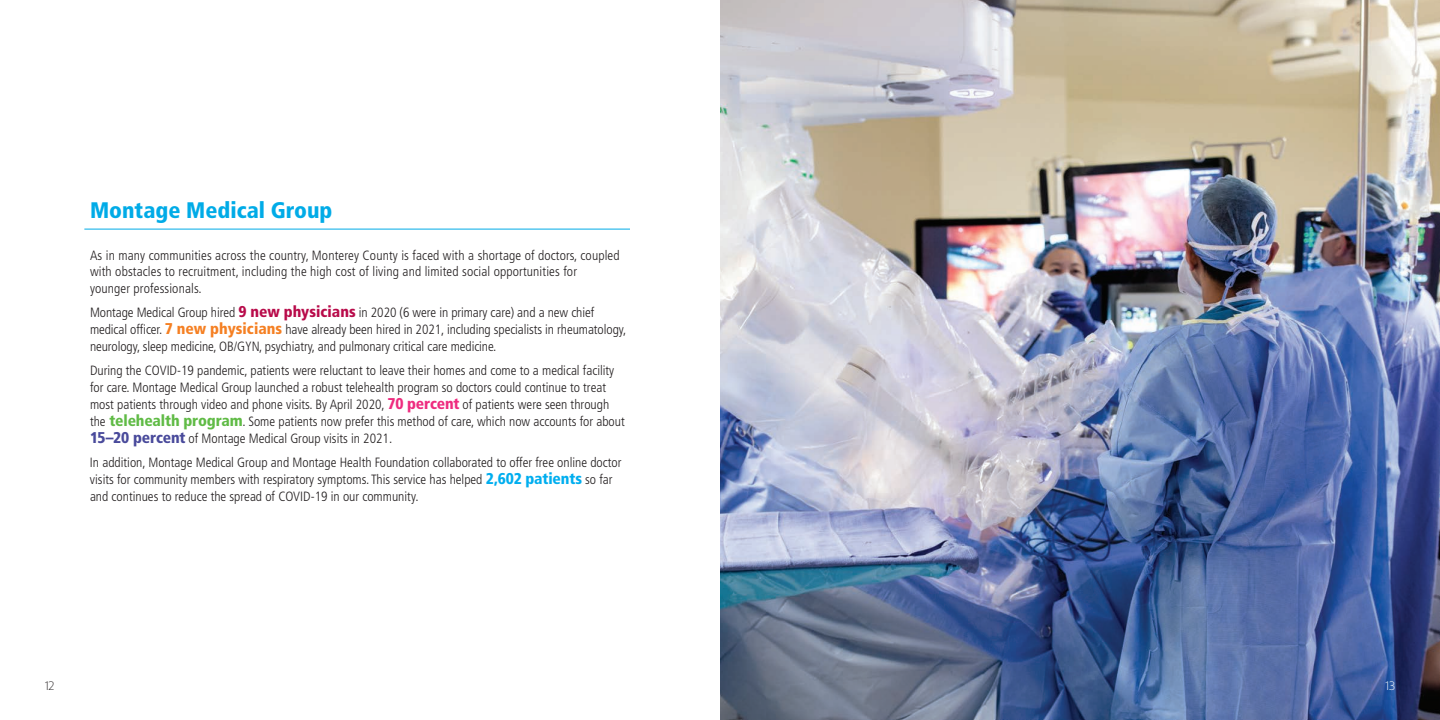
<style>
.page{position:relative;width:1440px;height:720px;background:#fff}
.page>*{position:absolute;margin:0;border:0;box-sizing:border-box;transform-origin:0 0}
.Header_2_blue{font:900 condensed 22.5px "Frutiger LT Std";color:#00abe7}
.Body{font:300 condensed 13.5px/16.9px "Frutiger LT Std";color:#231f20}
.t1{font:200 12.5px "Sanomat Sans";color:#231f20}
.t2{font:200 12.5px "Sanomat Sans";color:#fff}
.s1{font-weight:900;font-size:15.62px;color:#b80b4a}
.s2{font-weight:900;font-size:15.62px;color:#f58023}
.s3{font-weight:900;font-size:15.62px;color:#ee2c7f}
.s4{font-weight:900;font-size:15.62px;color:#60bb46}
.s5{font-weight:900;font-size:15.62px;color:#494a9b}
.s6{font-weight:900;font-size:15.62px;color:#00aeef}
</style>
<div class="page">
<hr style="left:84px;top:229px;width:546px;height:1px;background:#00abe7">
<img style="left:720px;top:0;width:720px;height:720px">
<p class="Header_2_blue" style="left:90px;top:196px;width:244px">Montage Medical Group</p>
<p class="Body" style="left:90px;top:247px;width:531px">As in many communities across the country, Monterey County is faced with a shortage of doctors, coupled with obstacles to recruitment, including the high cost of living and limited social opportunities for younger professionals.</p>
<p class="Body" style="left:90px;top:305px;width:538px">Montage Medical Group hired <span class="s1">9 new physicians</span> in 2020 (6 were in primary care) and a new chief medical officer. <span class="s2">7 new physicians</span> have already been hired in 2021, including specialists in rheumatology, neurology, sleep medicine, OB/GYN, psychiatry, and pulmonary critical care medicine.</p>
<p class="Body" style="left:90px;top:362px;width:536px">During the COVID-19 pandemic, patients were reluctant to leave their homes and come to a medical facility for care. Montage Medical Group launched a robust telehealth program so doctors could continue to treat most patients through video and phone visits. By April 2020, <span class="s3">70 percent</span> of patients were seen through the <span class="s4">telehealth program</span>. Some patients now prefer this method of care, which now accounts for about <span class="s5">15–20 percent</span> of Montage Medical Group visits in 2021.</p>
<p class="Body" style="left:90px;top:454px;width:533px">In addition, Montage Medical Group and Montage Health Foundation collaborated to offer free online doctor visits for community members with respiratory symptoms. This service has helped <span class="s6">2,602 patients</span> so far and continues to reduce the spread of COVID-19 in our community.</p>
<p class="t1" style="left:45px;top:677px;width:11px">12</p>
<p class="t2" style="left:1386px;top:677px;width:11px">13</p>
</div>
